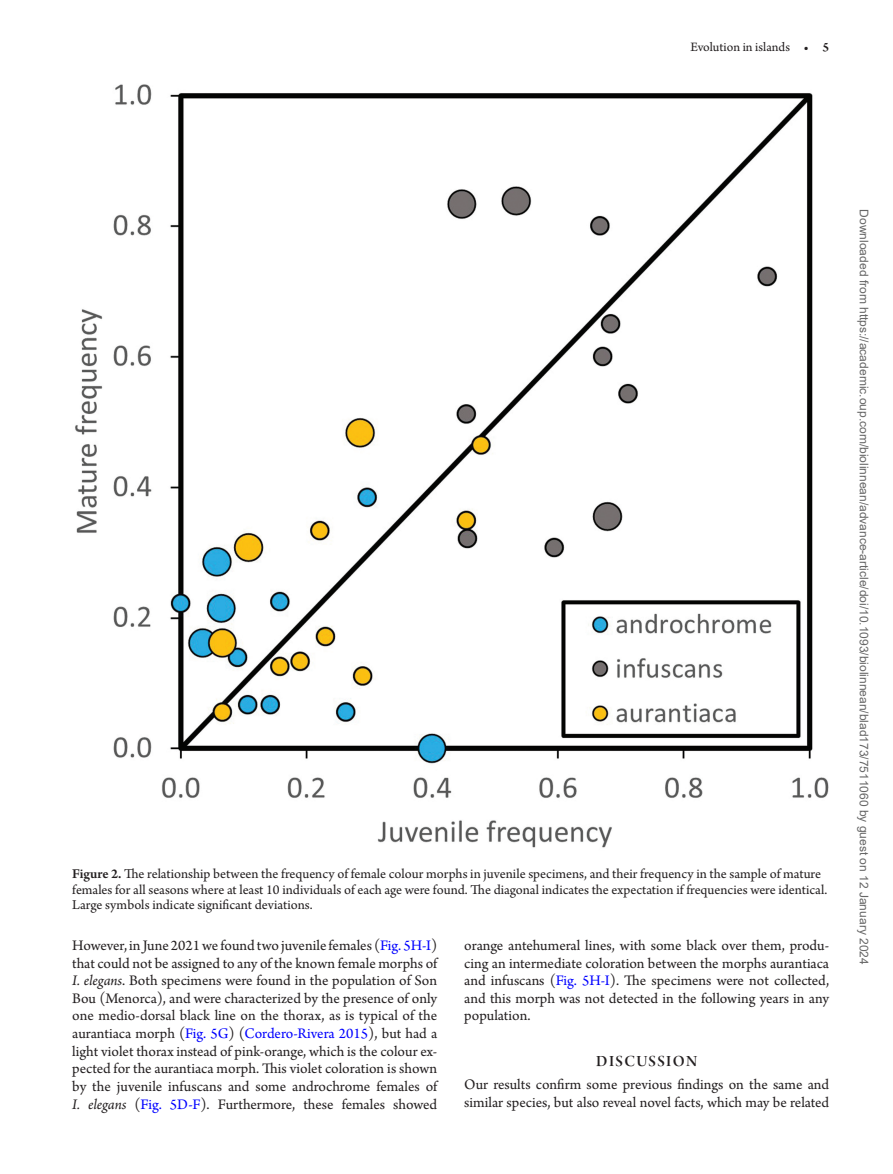
<style>
.page{position:relative;width:893px;height:1174px;background:#fff}
.page>*{position:absolute;margin:0;border:0;box-sizing:border-box;transform-origin:0 0}
.t1{font:16.5px "Arno Pro Smbd Display";letter-spacing:.085em;color:#231f20}
.t2{font:15.3px/17.5px "Arno Pro";color:#231f20;text-align:justify}
.t3{font:14.25px/15.8px "Arno Pro";color:#231f20}
.t4{font:13.5px "Arno Pro";color:#231f20}
.t5{font:12px "Arial";color:#666}
.s1{font-weight:600}
.s2{color:#00f}
.s3{font-style:italic}
</style>
<div class="page">
<img style="left:75px;top:84px;width:754px;height:764px">
<p class="t4" style="left:691px;top:39px;width:140px">Evolution in islands <span class="s1">• 5</span></p>
<p class="t3" style="left:72px;top:866px;width:756px"><span class="s1">Figure 2.</span> The relationship between the frequency of female colour morphs in juvenile specimens, and their frequency in the sample of mature females for all seasons where at least 10 individuals of each age were found. The diagonal indicates the expectation if frequencies were identical.<br>Large symbols indicate significant deviations.</p>
<p class="t2" style="left:72px;top:937px;width:367px">However, in June 2021 we found two juvenile females (<span class="s2">Fig. 5H-I</span>) that could not be assigned to any of the known female morphs of <span class="s3">I. elegans</span>. Both specimens were found in the population of Son Bou (Menorca), and were characterized by the presence of only one medio-dorsal black line on the thorax, as is typical of the aurantiaca morph (<span class="s2">Fig. 5G</span>) (<span class="s2">Cordero-Rivera 2015</span>), but had a light violet thorax instead of pink-orange, which is the colour ex&shy;pected for the aurantiaca morph. This violet coloration is shown by the juvenile infuscans and some androchrome females of <span class="s3">I. elegans</span> (<span class="s2">Fig. 5D-F</span>). Furthermore, these females showed</p>
<p class="t2" style="left:464px;top:937px;width:366px">orange antehumeral lines, with some black over them, produ&shy;cing an intermediate coloration between the morphs aurantiaca and infuscans (<span class="s2">Fig. 5H-I</span>). The specimens were not collected, and this morph was not detected in the following years in any population.</p>
<p class="t1" style="left:596px;top:1051px;width:102px">DISCUSSION</p>
<p class="t2" style="left:464px;top:1076px;width:366px">Our results confirm some previous findings on the same and similar species, but also reveal novel facts, which may be related</p>
<p class="t5" style="left:868px;top:209px;width:756px;rotate:90deg">Downloaded from https://academic.oup.com/biolinnean/advance-article/doi/10.1093/biolinnean/blad173/7511060 by guest on 12 January 2024</p>
</div>
